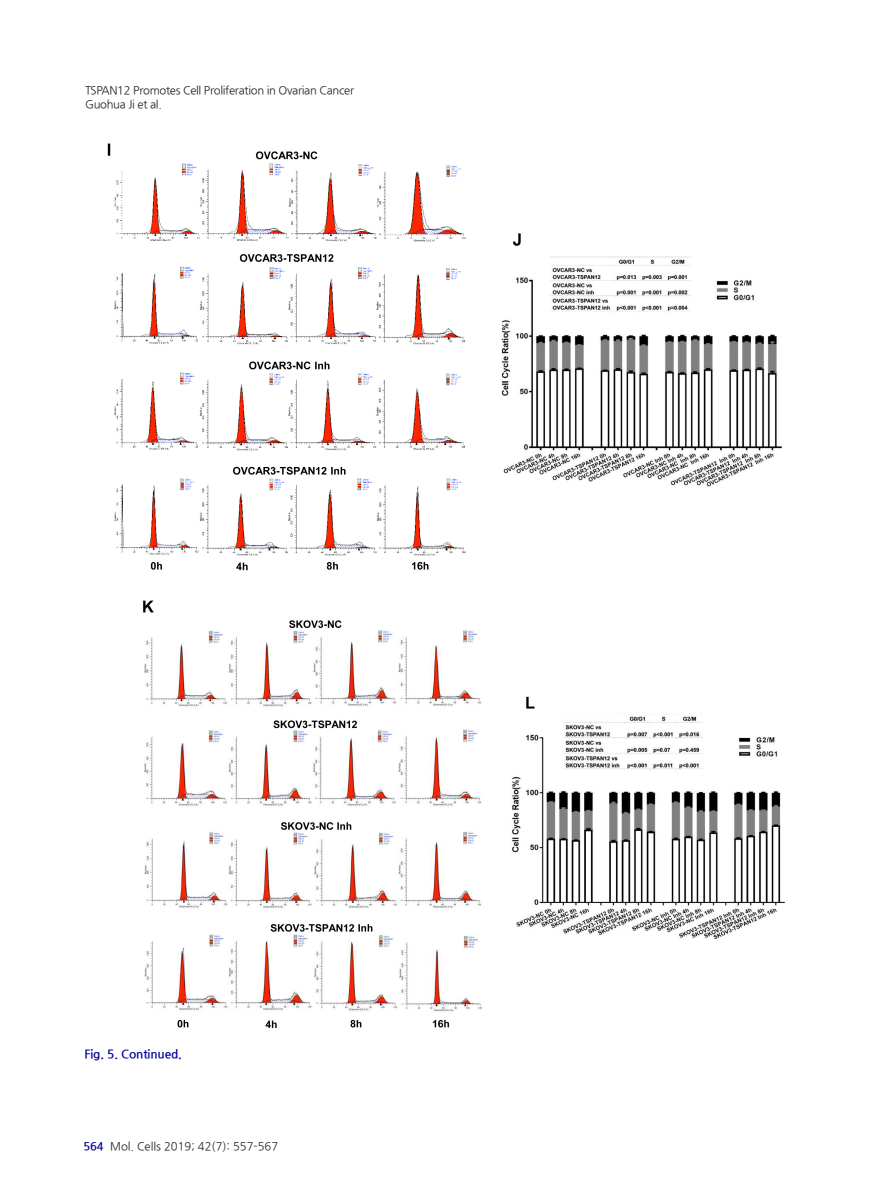
<style>
.page{position:relative;width:893px;height:1191px;background:#fff}
.page>*{position:absolute;margin:0;border:0;box-sizing:border-box;transform-origin:0 0}
.그림설명{font:700 12px "Nanum Gothic";letter-spacing:-.01em;color:#00009a}
.t1{font:11.25px/13.5px "Nanum Gothic";letter-spacing:-.025em;color:#231f20}
.t2{font:11.25px "Nanum Gothic";color:#231f20}
.s1{font-weight:700;color:#00009a}
</style>
<div class="page">
<img style="left:107px;top:143px;width:675px;height:428px">
<img style="left:143px;top:600px;width:642px;height:429px">
<p class="t1" style="left:85px;top:84px;width:271px">TSPAN12 Promotes Cell Proliferation in Ovarian Cancer<br>Guohua Ji et al.</p>
<p class="그림설명" style="left:85px;top:1048px;width:99px">Fig. 5. Continued.</p>
<p class="t2" style="left:83px;top:1140px;width:196px"><span class="s1">564</span> Mol. Cells 2019; 42(7): 557-567</p>
</div>
